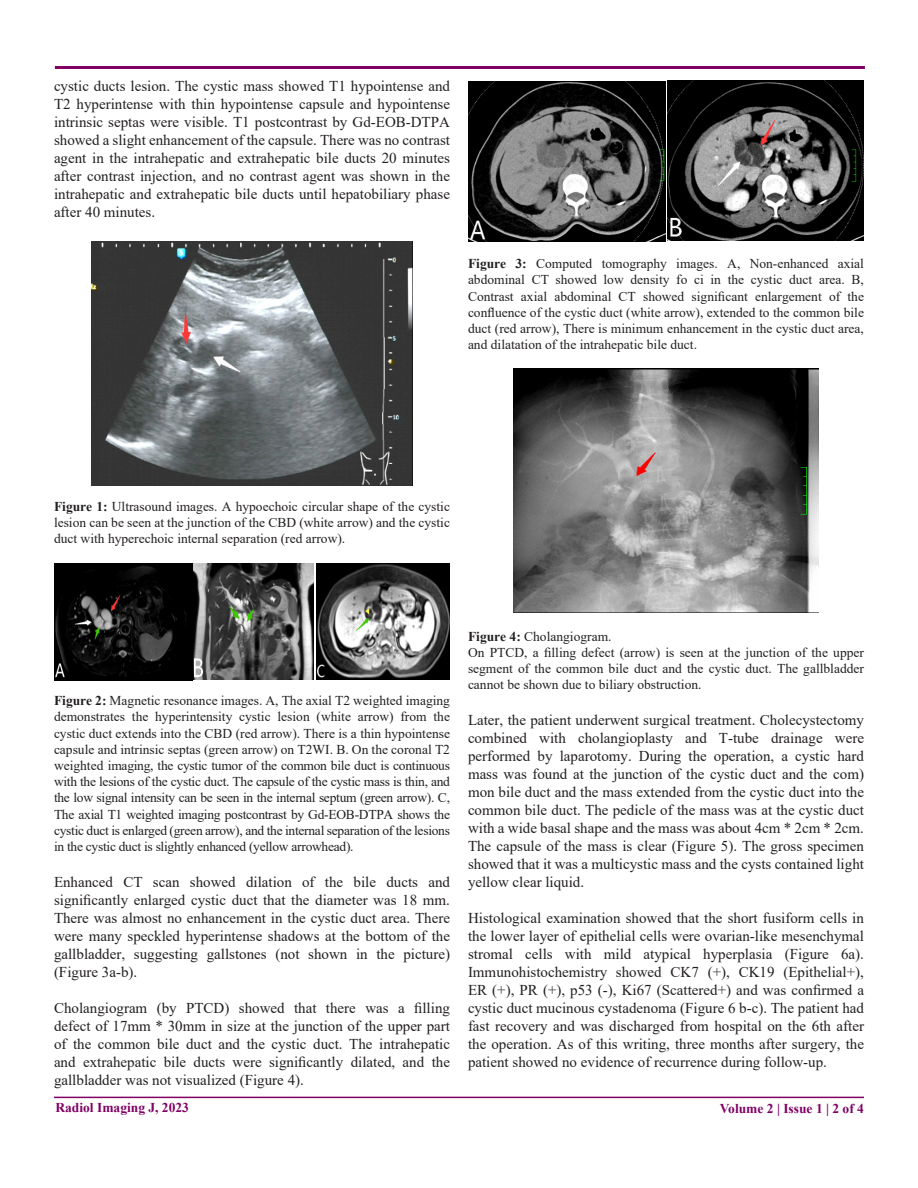
<style>
.page{position:relative;width:918px;height:1188px;background:#fff}
.page>*{position:absolute;margin:0;border:0;box-sizing:border-box;transform-origin:0 0}
.t1{font:15px/18px "Times New Roman";color:#231f20;text-align:justify}
.t2{font:13.5px/16.2px "Times New Roman";color:#231f20;text-align:justify}
.t3{font:700 13.5px "Times New Roman";color:#800064}
.s1{font-weight:700}
</style>
<div class="page">
<hr style="left:54px;top:1097px;width:810px;height:1px;background:#800064">
<hr style="left:54px;top:66px;width:811px;height:3px;background:#800064">
<img style="left:91px;top:242px;width:322px;height:243px">
<img style="left:194px;top:564px;width:120px;height:116px">
<img style="left:316px;top:564px;width:134px;height:116px">
<img style="left:54px;top:564px;width:138px;height:116px">
<img style="left:667px;top:81px;width:197px;height:160px">
<img style="left:468px;top:81px;width:197px;height:161px">
<img style="left:514px;top:369px;width:304px;height:243px">
<p class="t1" style="left:54px;top:77px;width:398px">cystic ducts lesion. The cystic mass showed T1 hypointense and T2 hyperintense with thin hypointense capsule and hypointense intrinsic septas were visible. T1 postcontrast by Gd-EOB-DTPA showed a slight enhancement of the capsule. There was no contrast agent in the intrahepatic and extrahepatic bile ducts 20 minutes after contrast injection, and no contrast agent was shown in the intrahepatic and extrahepatic bile ducts until hepatobiliary phase after 40 minutes.</p>
<p class="t2" style="left:468px;top:255px;width:398px"><span class="s1">Figure 3:</span> Computed tomography images. A, Non-enhanced axial abdominal CT showed low density fo ci in the cystic duct area. B, Contrast axial abdominal CT showed significant enlargement of the confluence of the cystic duct (white arrow), extended to the common bile duct (red arrow), There is minimum enhancement in the cystic duct area, and dilatation of the intrahepatic bile duct.</p>
<p class="t2" style="left:54px;top:498px;width:398px"><span class="s1">Figure 1:</span> Ultrasound images. A hypoechoic circular shape of the cystic lesion can be seen at the junction of the CBD (white arrow) and the cystic duct with hyperechoic internal separation (red arrow).</p>
<p class="t2" style="left:54px;top:692px;width:398px"><span class="s1">Figure 2:</span> Magnetic resonance images. A, The axial T2 weighted imaging demonstrates the hyperintensity cystic lesion (white arrow) from the cystic duct extends into the CBD (red arrow). There is a thin hypointense capsule and intrinsic septas (green arrow) on T2WI. B. On the coronal T2 weighted imaging, the cystic tumor of the common bile duct is continuous with the lesions of the cystic duct. The capsule of the cystic mass is thin, and the low signal intensity can be seen in the internal septum (green arrow). C, The axial T1 weighted imaging postcontrast by Gd-EOB-DTPA shows the cystic duct is enlarged (green arrow), and the internal separation of the lesions in the cystic duct is slightly enhanced (yellow arrowhead).</p>
<p class="t1" style="left:54px;top:873px;width:398px">Enhanced CT scan showed dilation of the bile ducts and significantly enlarged cystic duct that the diameter was 18 mm.<br>There was almost no enhancement in the cystic duct area. There were many speckled hyperintense shadows at the bottom of the gallbladder, suggesting gallstones (not shown in the picture) (Figure 3a-b).</p>
<p class="t1" style="left:54px;top:999px;width:398px">Cholangiogram (by PTCD) showed that there was a filling defect of 17mm * 30mm in size at the junction of the upper part of the common bile duct and the cystic duct. The intrahepatic and extrahepatic bile ducts were significantly dilated, and the gallbladder was not visualized (Figure 4).</p>
<p class="t2" style="left:468px;top:628px;width:145px"><span class="s1">Figure 4:</span> Cholangiogram.</p>
<p class="t2" style="left:468px;top:644px;width:398px">On PTCD, a filling defect (arrow) is seen at the junction of the upper segment of the common bile duct and the cystic duct. The gallbladder cannot be shown due to biliary obstruction.</p>
<p class="t1" style="left:468px;top:711px;width:398px">Later, the patient underwent surgical treatment. Cholecystectomy combined with cholangioplasty and T-tube drainage were performed by laparotomy. During the operation, a cystic hard mass was found at the junction of the cystic duct and the com) mon bile duct and the mass extended from the cystic duct into the common bile duct. The pedicle of the mass was at the cystic duct with a wide basal shape and the mass was about 4cm * 2cm * 2cm.<br>The capsule of the mass is clear (Figure 5). The gross specimen showed that it was a multicystic mass and the cysts contained light yellow clear liquid.</p>
<p class="t1" style="left:468px;top:909px;width:398px">Histological examination showed that the short fusiform cells in the lower layer of epithelial cells were ovarian-like mesenchymal stromal cells with mild atypical hyperplasia (Figure 6a).<br>Immunohistochemistry showed CK7 (+), CK19 (Epithelial+), ER (+), PR (+), p53 (-), Ki67 (Scattered+) and was confirmed a cystic duct mucinous cystadenoma (Figure 6 b-c). The patient had fast recovery and was discharged from hospital on the 6th after the operation. As of this writing, three months after surgery, the patient showed no evidence of recurrence during follow-up.</p>
<p class="t3" style="left:55px;top:1098px;width:135px">Radiol Imaging J, 2023</p>
<p class="t3" style="left:720px;top:1099px;width:146px">Volume 2 | Issue 1 | 2 of 4</p>
</div>
